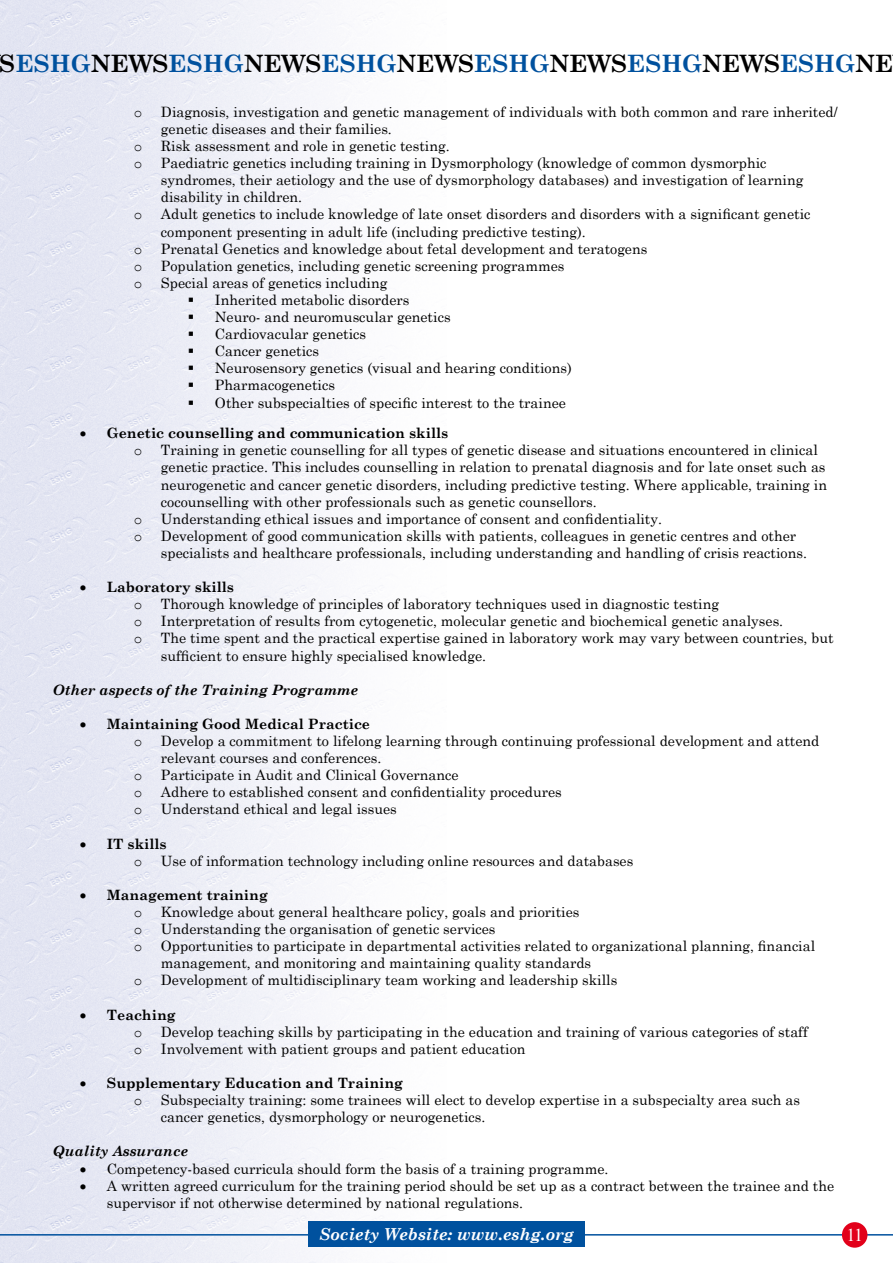
<style>
.page{position:relative;width:893px;height:1263px;background:#fff}
.page>*{position:absolute;margin:0;border:0;box-sizing:border-box;transform-origin:0 0}
.t1{font:700 24px "Century Schoolbook";color:#00519e}
.t2{font:18px "Times New Roman";color:#fff}
.t3{font:italic 700 16.5px "Century Schoolbook";color:#fff}
.t4{font:14.25px/17.1px "Century Schoolbook";color:#000}
.t5{font:700 14.25px "Century Schoolbook";color:#000}
.t6{font:italic 700 14.25px "Century Schoolbook";color:#000}
.t7{font:14.25px "Courier New";color:#000}
.s1{color:#000}
</style>
<div class="page">
<img style="left:0;top:0;width:383px;height:1263px">
<hr style="left:0;top:1234px;width:893px;height:1px;background:#00519e">
<div style="left:842px;top:1222px;width:25px;height:26px;background:#e2001a;border-radius:50%"></div>
<div style="left:308px;top:1221px;width:277px;height:26px;background:#00519e"></div>
<svg style="left:194px;top:305px;width:15px;height:1px"></svg>
<svg style="left:194px;top:322px;width:15px;height:1px"></svg>
<svg style="left:194px;top:339px;width:15px;height:1px"></svg>
<svg style="left:194px;top:356px;width:15px;height:1px"></svg>
<svg style="left:194px;top:373px;width:15px;height:1px"></svg>
<svg style="left:194px;top:390px;width:15px;height:1px"></svg>
<svg style="left:194px;top:408px;width:15px;height:1px"></svg>
<h1 class="t1" style="left:0;top:44px;width:895px"><span class="s1">S</span>ESHG<span class="s1">NEWS</span>ESHG<span class="s1">NEWS</span>ESHG<span class="s1">NEWS</span>ESHG<span class="s1">NEWS</span>ESHG<span class="s1">NEWS</span>ESHG<span class="s1">NE</span></h1>
<p class="t7" style="left:134px;top:104px;width:10px">o</p>
<p class="t4" style="left:161px;top:102px;width:678px">Diagnosis, investigation and genetic management of individuals with both common and rare inherited/ genetic diseases and their families.</p>
<p class="t7" style="left:134px;top:138px;width:10px">o</p>
<p class="t4" style="left:161px;top:136px;width:290px">Risk assessment and role in genetic testing.</p>
<p class="t7" style="left:134px;top:155px;width:10px">o</p>
<p class="t4" style="left:161px;top:153px;width:644px">Paediatric genetics including training in Dysmorphology (knowledge of common dysmorphic syndromes, their aetiology and the use of dysmorphology databases) and investigation of learning disability in children.</p>
<p class="t7" style="left:134px;top:206px;width:10px">o</p>
<p class="t4" style="left:161px;top:205px;width:651px">Adult genetics to include knowledge of late onset disorders and disorders with a significant genetic component presenting in adult life (including predictive testing).</p>
<p class="t7" style="left:134px;top:240px;width:10px">o</p>
<p class="t4" style="left:161px;top:239px;width:488px">Prenatal Genetics and knowledge about fetal development and teratogens</p>
<p class="t7" style="left:134px;top:257px;width:10px">o</p>
<p class="t4" style="left:161px;top:256px;width:405px">Population genetics, including genetic screening programmes</p>
<p class="t7" style="left:134px;top:275px;width:10px">o</p>
<p class="t4" style="left:161px;top:273px;width:228px">Special areas of genetics including</p>
<p class="t4" style="left:188px;top:290px;width:223px">▪ Inherited metabolic disorders</p>
<p class="t4" style="left:188px;top:307px;width:264px">▪ Neuro- and neuromuscular genetics</p>
<p class="t4" style="left:188px;top:324px;width:180px">▪ Cardiovacular genetics</p>
<p class="t4" style="left:188px;top:341px;width:133px">▪ Cancer genetics</p>
<p class="t4" style="left:188px;top:358px;width:385px">▪ Neurosensory genetics (visual and hearing conditions)</p>
<p class="t4" style="left:188px;top:376px;width:149px">▪ Pharmacogenetics</p>
<p class="t4" style="left:188px;top:393px;width:379px">▪ Other subspecialties of specific interest to the trainee</p>
<p class="t5" style="left:80px;top:422px;width:370px">• Genetic counselling and communication skills</p>
<p class="t7" style="left:134px;top:442px;width:10px">o</p>
<p class="t4" style="left:161px;top:440px;width:668px">Training in genetic counselling for all types of genetic disease and situations encountered in clinical genetic practice. This includes counselling in relation to prenatal diagnosis and for late onset such as neurogenetic and cancer genetic disorders, including predictive testing. Where applicable, training in cocounselling with other professionals such as genetic counsellors.</p>
<p class="t7" style="left:134px;top:510px;width:10px">o</p>
<p class="t4" style="left:161px;top:509px;width:503px">Understanding ethical issues and importance of consent and confidentiality.</p>
<p class="t7" style="left:134px;top:527px;width:10px">o</p>
<p class="t4" style="left:161px;top:526px;width:648px">Development of good communication skills with patients, colleagues in genetic centres and other specialists and healthcare professionals, including understanding and handling of crisis reactions.</p>
<p class="t5" style="left:80px;top:576px;width:156px">• Laboratory skills</p>
<p class="t7" style="left:134px;top:596px;width:10px">o</p>
<p class="t4" style="left:161px;top:594px;width:560px">Thorough knowledge of principles of laboratory techniques used in diagnostic testing</p>
<p class="t7" style="left:134px;top:613px;width:10px">o</p>
<p class="t4" style="left:161px;top:611px;width:624px">Interpretation of results from cytogenetic, molecular genetic and biochemical genetic analyses.</p>
<p class="t7" style="left:134px;top:630px;width:10px">o</p>
<p class="t4" style="left:161px;top:628px;width:674px">The time spent and the practical expertise gained in laboratory work may vary between countries, but sufficient to ensure highly specialised knowledge.</p>
<p class="t6" style="left:53px;top:679px;width:307px">Other aspects of the Training Programme</p>
<p class="t5" style="left:80px;top:713px;width:292px">• Maintaining Good Medical Practice</p>
<p class="t7" style="left:134px;top:733px;width:10px">o</p>
<p class="t4" style="left:161px;top:731px;width:660px">Develop a commitment to lifelong learning through continuing professional development and attend relevant courses and conferences.</p>
<p class="t7" style="left:134px;top:767px;width:10px">o</p>
<p class="t4" style="left:161px;top:765px;width:299px">Participate in Audit and Clinical Governance</p>
<p class="t7" style="left:134px;top:784px;width:10px">o</p>
<p class="t4" style="left:161px;top:782px;width:402px">Adhere to established consent and confidentiality procedures</p>
<p class="t7" style="left:134px;top:801px;width:10px">o</p>
<p class="t4" style="left:161px;top:799px;width:237px">Understand ethical and legal issues</p>
<p class="t5" style="left:80px;top:832px;width:88px">• IT skills</p>
<p class="t7" style="left:134px;top:852px;width:10px">o</p>
<p class="t4" style="left:161px;top:851px;width:474px">Use of information technology including online resources and databases</p>
<p class="t5" style="left:80px;top:884px;width:189px">• Management training</p>
<p class="t7" style="left:134px;top:904px;width:10px">o</p>
<p class="t4" style="left:161px;top:902px;width:420px">Knowledge about general healthcare policy, goals and priorities</p>
<p class="t7" style="left:134px;top:921px;width:10px">o</p>
<p class="t4" style="left:161px;top:919px;width:336px">Understanding the organisation of genetic services</p>
<p class="t7" style="left:134px;top:938px;width:10px">o</p>
<p class="t4" style="left:161px;top:936px;width:656px">Opportunities to participate in departmental activities related to organizational planning, financial management, and monitoring and maintaining quality standards</p>
<p class="t7" style="left:134px;top:972px;width:10px">o</p>
<p class="t4" style="left:161px;top:970px;width:458px">Development of multidisciplinary team working and leadership skills</p>
<p class="t5" style="left:80px;top:1003px;width:97px">• Teaching</p>
<p class="t7" style="left:134px;top:1023px;width:10px">o</p>
<p class="t4" style="left:161px;top:1022px;width:648px">Develop teaching skills by participating in the education and training of various categories of staff</p>
<p class="t7" style="left:134px;top:1040px;width:10px">o</p>
<p class="t4" style="left:161px;top:1039px;width:366px">Involvement with patient groups and patient education</p>
<p class="t5" style="left:80px;top:1072px;width:324px">• Supplementary Education and Training</p>
<p class="t7" style="left:134px;top:1092px;width:10px">o</p>
<p class="t4" style="left:161px;top:1090px;width:641px">Subspecialty training: some trainees will elect to develop expertise in a subspecialty area such as cancer genetics, dysmorphology or neurogenetics.</p>
<p class="t6" style="left:53px;top:1140px;width:137px">Quality Assurance</p>
<p class="t4" style="left:80px;top:1159px;width:530px">• Competency-based curricula should form the basis of a training programme.</p>
<p class="t4" style="left:107px;top:1176px;width:729px;text-indent:-27px">• A written agreed curriculum for the training period should be set up as a contract between the trainee and the supervisor if not otherwise determined by national regulations.</p>
<p class="t3" style="left:319px;top:1221px;width:256px">Society Website: www.eshg.org</p>
<p class="t2" style="left:846px;top:1223px;width:18px">11</p>
</div>
